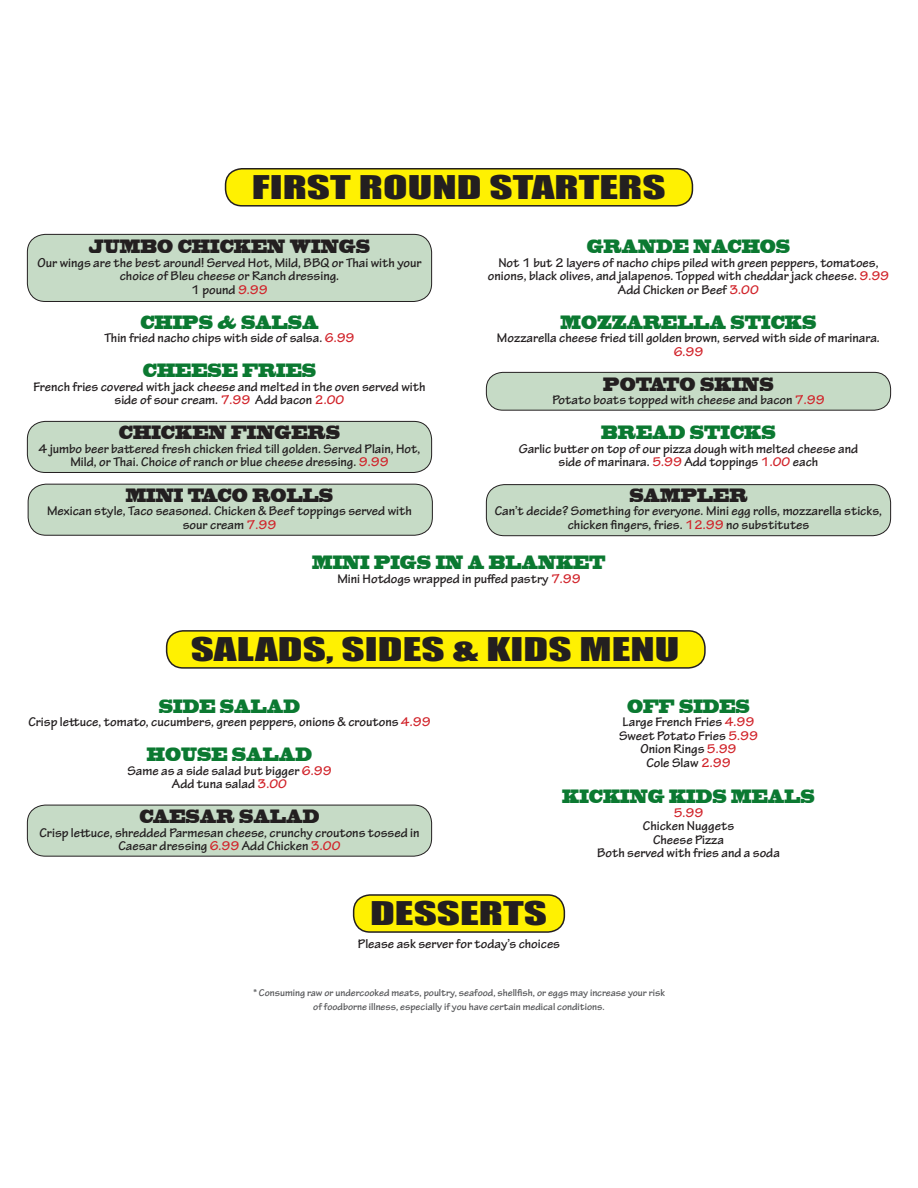
<style>
.page{position:relative;width:918px;height:1188px;background:#fff}
.page>*{position:absolute;margin:0;border:0;box-sizing:border-box;transform-origin:0 0}
.t1{font:30px "Impact";color:#231f20;scale:1.5 1}
.t2{font:18px "Blackoak Std";color:#0b7931;scale:.5 1}
.t3{font:18px "Blackoak Std";letter-spacing:.005em;color:#231f20;scale:.5 1}
.t4{font:700 13.5px/13.5px "Tekton Pro";color:#231f20;text-align:center}
.t5{font:700 13.5px "Tekton Pro";color:#d1232a}
.t6{font:700 10.5px/13.5px "Tekton Pro";color:#57585a;text-align:center}
.s1{color:#d1232a}
</style>
<div class="page">
<div style="left:27px;top:805px;width:405px;height:51px;background:#c6dbc6;border-radius:18px"></div>
<div style="left:27px;top:805px;width:405px;height:52px;border:1px solid #231f20;border-radius:18px"></div>
<div style="left:486px;top:485px;width:405px;height:51px;background:#c6dbc6;border-radius:18px"></div>
<div style="left:486px;top:484px;width:405px;height:52px;border:1px solid #231f20;border-radius:18px"></div>
<div style="left:486px;top:372px;width:405px;height:38px;background:#c6dbc6;border-radius:17px"></div>
<div style="left:486px;top:372px;width:405px;height:39px;border:1px solid #231f20;border-radius:17px"></div>
<div style="left:28px;top:484px;width:404px;height:51px;background:#c6dbc6;border-radius:18px"></div>
<div style="left:28px;top:484px;width:405px;height:52px;border:1px solid #231f20;border-radius:18px"></div>
<div style="left:27px;top:421px;width:405px;height:51px;background:#c6dbc6;border-radius:18px"></div>
<div style="left:27px;top:421px;width:405px;height:52px;border:1px solid #231f20;border-radius:18px"></div>
<div style="left:27px;top:234px;width:405px;height:67px;background:#c6dbc6;border-radius:18px"></div>
<div style="left:27px;top:234px;width:405px;height:68px;border:1px solid #231f20;border-radius:18px"></div>
<div style="left:226px;top:169px;width:466px;height:37px;background:#fff101;border-radius:17px"></div>
<div style="left:225px;top:168px;width:468px;height:39px;border:2px solid #231f20;border-radius:17px"></div>
<div style="left:167px;top:631px;width:538px;height:37px;background:#fff101;border-radius:17px"></div>
<div style="left:166px;top:630px;width:540px;height:39px;border:2px solid #231f20;border-radius:17px"></div>
<div style="left:354px;top:895px;width:210px;height:37px;background:#fff101;border-radius:16px"></div>
<div style="left:353px;top:894px;width:212px;height:39px;border:2px solid #231f20;border-radius:16px"></div>
<p class="t1" style="left:252px;top:164px;width:277px">FIRST ROUND STARTERS</p>
<p class="t3" style="left:89px;top:234px;width:564px">JUMBO CHICKEN WINGS</p>
<p class="t4" style="left:37px;top:256px;width:386px">Our wings are the best around! Served Hot, Mild, BBQ or Thai with your choice of Bleu cheese or Ranch dressing.</p>
<p class="t4" style="left:191px;top:283px;width:78px">1 pound <span class="s1">9.99</span></p>
<p class="t2" style="left:140px;top:310px;width:358px">CHIPS &amp; SALSA</p>
<p class="t4" style="left:105px;top:331px;width:251px">Thin fried nacho chips with side of salsa. <span class="s1">6.99</span></p>
<p class="t2" style="left:143px;top:359px;width:348px">CHEESE FRIES</p>
<p class="t4" style="left:33px;top:380px;width:394px">French fries covered with jack cheese and melted in the oven served with side of sour cream. <span class="s1">7.99</span> Add bacon <span class="s1">2.00</span></p>
<p class="t3" style="left:119px;top:421px;width:444px">CHICKEN FINGERS</p>
<p class="t4" style="left:38px;top:442px;width:384px">4 jumbo beer battered fresh chicken fried till golden. Served Plain, Hot,<br>Mild, or Thai. Choice of ranch or blue cheese dressing. <span class="s1">9.99</span></p>
<p class="t3" style="left:126px;top:483px;width:416px">MINI TACO ROLLS</p>
<p class="t4" style="left:47px;top:504px;width:366px">Mexican style, Taco seasoned. Chicken &amp; Beef toppings served with sour cream <span class="s1">7.99</span></p>
<p class="t2" style="left:587px;top:234px;width:409px">GRANDE NACHOS</p>
<p class="t4" style="left:488px;top:256px;width:403px">Not 1 but 2 layers of nacho chips piled with green peppers, tomatoes, onions, black olives, and jalapenos. Topped with cheddar jack cheese. <span class="s1">9.99</span></p>
<p class="t4" style="left:618px;top:283px;width:143px">Add Chicken or Beef <span class="s1">3.00</span></p>
<p class="t2" style="left:561px;top:310px;width:513px">MOZZARELLA STICKS</p>
<p class="t4" style="left:497px;top:331px;width:385px">Mozzarella cheese fried till golden brown, served with side of marinara.<br><span class="s1">6.99</span></p>
<p class="t3" style="left:603px;top:372px;width:342px">POTATO SKINS</p>
<p class="t4" style="left:552px;top:394px;width:274px">Potato boats topped with cheese and bacon <span class="s1">7.99</span></p>
<p class="t2" style="left:601px;top:421px;width:350px">BREAD STICKS</p>
<p class="t4" style="left:519px;top:442px;width:341px">Garlic butter on top of our pizza dough with melted cheese and side of marinara. <span class="s1">5.99</span> Add toppings <span class="s1">1.00</span> each</p>
<p class="t4" style="left:495px;top:504px;width:389px">Can’t decide? Something for everyone. Mini egg rolls, mozzarella sticks,</p>
<p class="t3" style="left:629px;top:483px;width:238px">SAMPLER</p>
<p class="t4" style="left:568px;top:518px;width:243px">chicken fingers, fries. <span class="s1">12.99</span> no substitutes</p>
<p class="t2" style="left:312px;top:550px;width:588px">MINI PIGS IN A BLANKET</p>
<p class="t4" style="left:337px;top:572px;width:245px">Mini Hotdogs wrapped in puffed pastry <span class="s1">7.99</span></p>
<p class="t1" style="left:191px;top:626px;width:327px">SALADS, SIDES &amp; KIDS MENU</p>
<p class="t2" style="left:159px;top:694px;width:284px">SIDE SALAD</p>
<p class="t4" style="left:28px;top:715px;width:404px">Crisp lettuce, tomato, cucumbers, green peppers, onions &amp; croutons <span class="s1">4.99</span></p>
<p class="t2" style="left:147px;top:743px;width:332px">HOUSE SALAD</p>
<p class="t4" style="left:127px;top:764px;width:206px">Same as a side salad but bigger <span class="s1">6.99</span></p>
<p class="t4" style="left:172px;top:778px;width:117px">Add tuna salad <span class="s1">3.00</span></p>
<p class="t3" style="left:139px;top:805px;width:362px">CAESAR SALAD</p>
<p class="t4" style="left:40px;top:826px;width:381px">Crisp lettuce, shredded Parmesan cheese, crunchy croutons tossed in<br>Caesar dressing <span class="s1">6.99</span> Add Chicken <span class="s1">3.00</span></p>
<p class="t2" style="left:627px;top:694px;width:247px">OFF SIDES</p>
<p class="t4" style="left:623px;top:715px;width:133px">Large French Fries <span class="s1">4.99</span></p>
<p class="t4" style="left:619px;top:729px;width:140px">Sweet Potato Fries <span class="s1">5.99</span></p>
<p class="t4" style="left:641px;top:742px;width:97px">Onion Rings <span class="s1">5.99</span></p>
<p class="t4" style="left:646px;top:756px;width:86px">Cole Slaw <span class="s1">2.99</span></p>
<p class="t2" style="left:562px;top:785px;width:506px">KICKING KIDS MEALS</p>
<p class="t5" style="left:674px;top:805px;width:31px">5.99</p>
<p class="t4" style="left:643px;top:820px;width:93px">Chicken Nuggets</p>
<p class="t4" style="left:653px;top:833px;width:72px">Cheese Pizza</p>
<p class="t4" style="left:597px;top:847px;width:184px">Both served with fries and a soda</p>
<p class="t1" style="left:370px;top:890px;width:120px">DESSERTS</p>
<p class="t4" style="left:358px;top:938px;width:204px">Please ask server for today’s choices</p>
<p class="t6" style="left:253px;top:987px;width:413px">* Consuming raw or undercooked meats, poultry, seafood, shellfish, or eggs may increase your risk of foodborne illness, especially if you have certain medical conditions.</p>
</div>
